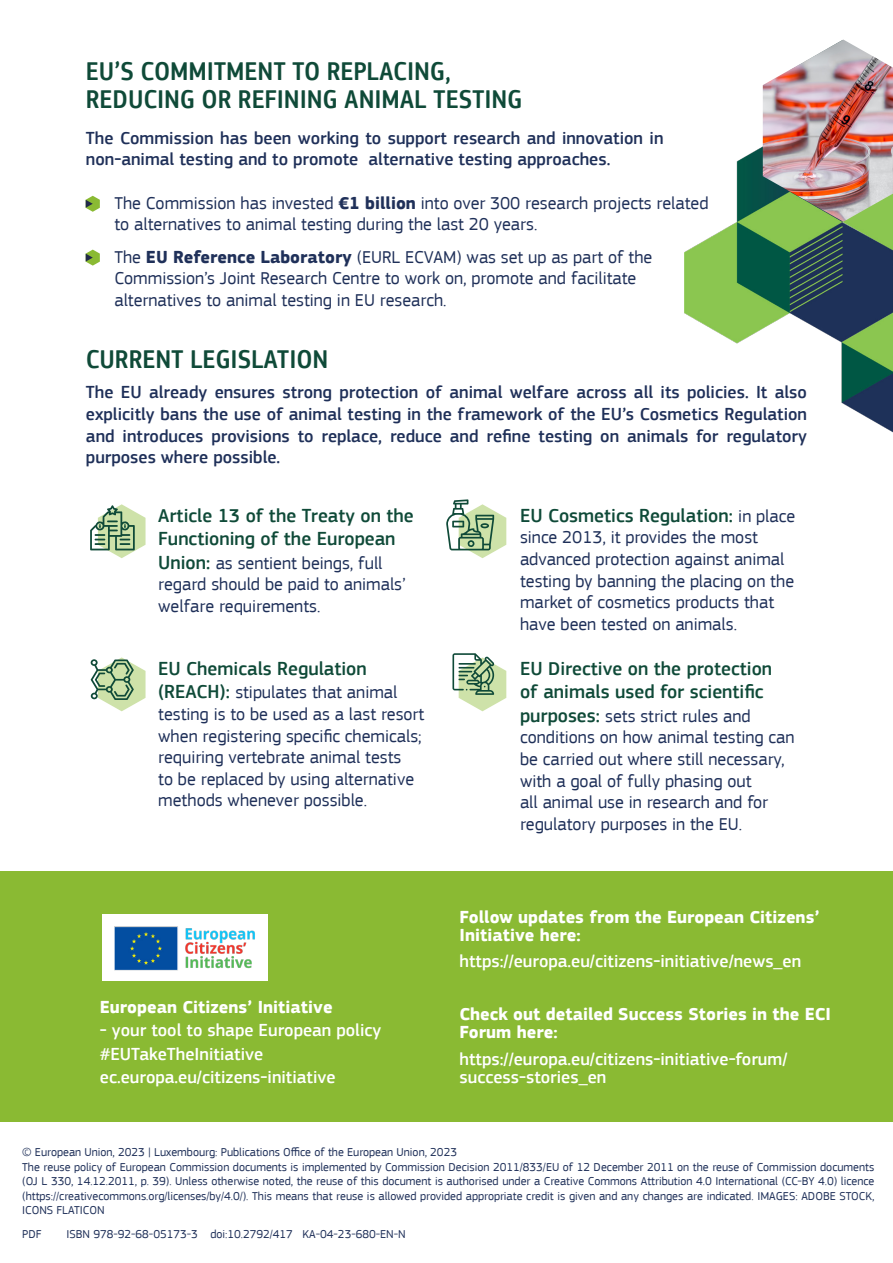
<style>
.page{position:relative;width:893px;height:1263px;background:#fff}
.page>*{position:absolute;margin:0;border:0;box-sizing:border-box;transform-origin:0 0}
.t1{font:500 27px/28px "EC Square Sans Cond Pro";letter-spacing:.02em;color:#0f4a38}
.t2{font:500 19.5px/23.4px "EC Square Sans Pro";color:#0f4a38}
.t3{font:18px/21.6px "EC Square Sans Pro";color:#1f3059}
.t4{font:500 18px/21.6px "EC Square Sans Pro";color:#1f3059}
.t5{font:500 18px/23.5px "EC Square Sans Pro";color:#fff}
.t6{font:700 18px/18px "EC Square Sans Pro";color:#fff}
.t7{font:12px/14.4px "EC Square Sans Pro";color:#1f3059}
.s1{font-weight:700}
.s2{font-weight:500;font-size:19.5px;color:#0f4a38}
.s3{font-weight:400;font-size:18px;color:#1f3059}
</style>
<div class="page">
<svg style="left:90px;top:504px;width:56px;height:54px"></svg>
<svg style="left:446px;top:499px;width:60px;height:59px"></svg>
<svg style="left:91px;top:657px;width:55px;height:54px"></svg>
<svg style="left:452px;top:653px;width:54px;height:58px"></svg>
<svg style="left:86px;top:196px;width:14px;height:16px"></svg>
<svg style="left:86px;top:250px;width:14px;height:16px"></svg>
<img style="left:685px;top:39px;width:208px;height:394px">
<img style="left:763px;top:40px;width:130px;height:182px">
<div style="left:0;top:871px;width:893px;height:250px;background:#8aba33"></div>
<div style="left:102px;top:914px;width:165px;height:67px;background:#fff"></div>
<img style="left:115px;top:927px;width:140px;height:44px">
<h1 class="t1" style="left:86px;top:58px;width:437px">EU’S COMMITMENT TO REPLACING,<br>REDUCING OR REFINING ANIMAL TESTING</h1>
<p class="t4" style="left:86px;top:127px;width:579px">The Commission has been working to support research and innovation in non-animal testing and to promote alternative testing approaches.</p>
<p class="t3" style="left:114px;top:192px;width:596px">The Commission has invested <span class="s1">€1 billion</span> into over 300 research projects related to alternatives to animal testing during the last 20 years.</p>
<p class="t3" style="left:114px;top:246px;width:539px">The <span class="s1">EU Reference Laboratory</span> (EURL ECVAM) was set up as part of the<br>Commission’s Joint Research Centre to work on, promote and facilitate alternatives to animal testing in EU research.</p>
<h1 class="t1" style="left:86px;top:345px;width:243px">CURRENT LEGISLATION</h1>
<p class="t4" style="left:86px;top:382px;width:723px;text-align:justify">The EU already ensures strong protection of animal welfare across all its policies. It also explicitly bans the use of animal testing in the framework of the EU’s Cosmetics Regulation and introduces provisions to replace, reduce and refine testing on animals for regulatory purposes where possible.</p>
<p class="t2" style="left:158px;top:504px;width:257px">Article 13 of the Treaty on the<br>Functioning of the European</p>
<p class="t3" style="left:158px;top:552px;width:249px"><span class="s2">Union:</span> as sentient beings, full regard should be paid to animals’ welfare requirements.</p>
<p class="t2" style="left:158px;top:657px;width:210px">EU Chemicals Regulation</p>
<p class="t3" style="left:158px;top:682px;width:268px"><span class="s2">(REACH):</span> stipulates that animal testing is to be used as a last resort when registering specific chemicals; requiring vertebrate animal tests<br>to be replaced by using alternative methods whenever possible.</p>
<p class="t6" style="left:100px;top:998px;width:234px">European Citizens’ Initiative</p>
<p class="t5" style="left:100px;top:1019px;width:283px">- your tool to shape European policy #EUTakeTheInitiative ec.europa.eu/citizens-initiative</p>
<p class="t2" style="left:520px;top:504px;width:277px">EU Cosmetics Regulation: <span class="s3">in place</span></p>
<p class="t3" style="left:520px;top:527px;width:276px">since 2013, it provides the most advanced protection against animal testing by banning the placing on the market of cosmetics products that have been tested on animals.</p>
<p class="t2" style="left:520px;top:657px;width:254px">EU Directive on the protection of animals used for scientific</p>
<p class="t3" style="left:520px;top:705px;width:276px"><span class="s2">purposes:</span> sets strict rules and conditions on how animal testing can be carried out where still necessary, with a goal of fully phasing out<br>all animal use in research and for regulatory purposes in the EU.</p>
<p class="t6" style="left:459px;top:908px;width:362px">Follow updates from the European Citizens’<br>Initiative here:</p>
<p class="t5" style="left:459px;top:950px;width:343px">https://europa.eu/citizens-initiative/news_en</p>
<p class="t6" style="left:459px;top:1006px;width:373px">Check out detailed Success Stories in the ECI<br>Forum here:</p>
<p class="t5" style="left:459px;top:1050px;width:329px;line-height:18px">https://europa.eu/citizens-initiative-forum/ success-stories_en</p>
<p class="t7" style="left:22px;top:1145px;width:854px">© European Union, 2023 | Luxembourg: Publications Office of the European Union, 2023<br>The reuse policy of European Commission documents is implemented by Commission Decision 2011/833/EU of 12 December 2011 on the reuse of Commission documents (OJ L 330, 14.12.2011, p. 39). Unless otherwise noted, the reuse of this document is authorised under a Creative Commons Attribution 4.0 International (CC-BY 4.0) licence (https://creativecommons.org/licenses/by/4.0/). This means that reuse is allowed provided appropriate credit is given and any changes are indicated. IMAGES: ADOBE STOCK, ICONS FLATICON</p>
<p class="t7" style="left:22px;top:1227px;width:21px">PDF</p>
<p class="t7" style="left:67px;top:1227px;width:341px">ISBN 978-92-68-05173-3 doi:10.2792/417 KA-04-23-680-EN-N</p>
</div>
